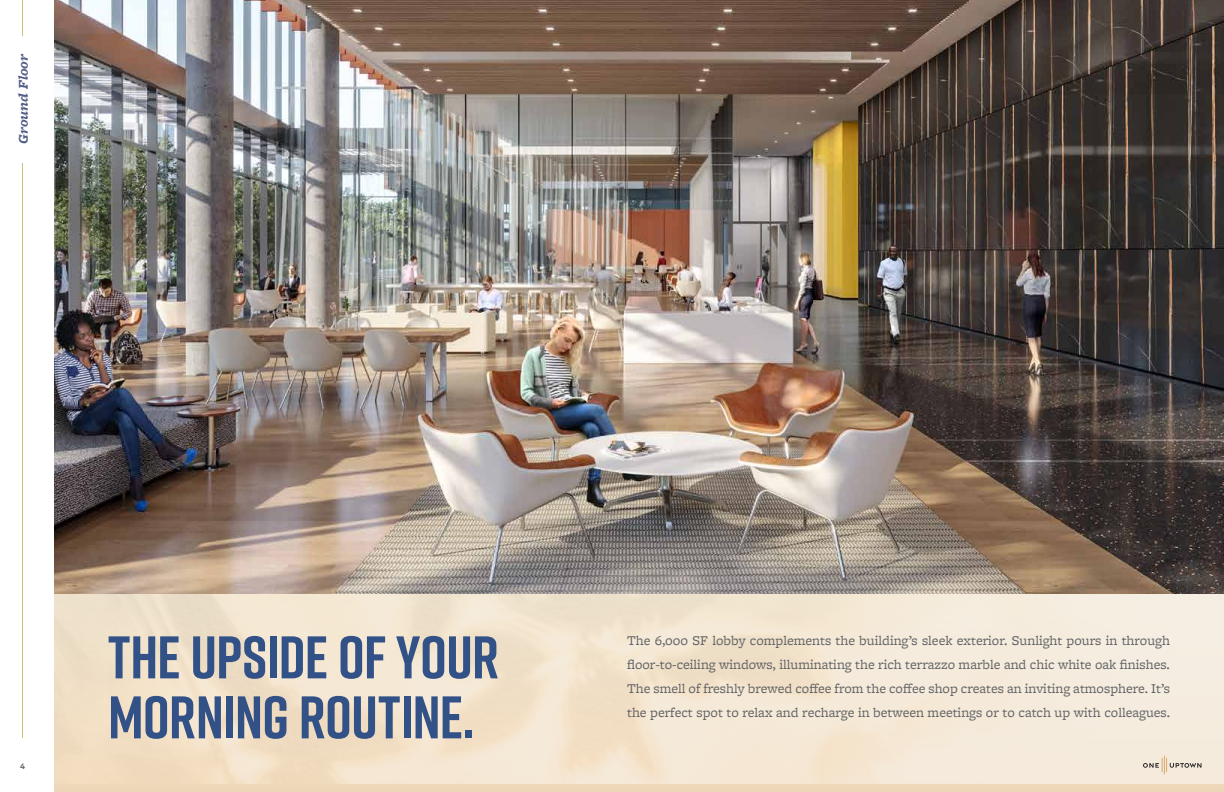
<style>
.page{position:relative;width:1224px;height:792px;background:#fff}
.page>*{position:absolute;margin:0;border:0;box-sizing:border-box;transform-origin:0 0}
.t1{font:700 60px/60px "Rift";letter-spacing:-.015em;color:#325187}
.t2{font:14px/24px "Freight Micro Pro";color:#636466;text-align:justify}
.t3{font:italic 700 14px "Freight Micro Pro";color:#4f5c86}
.t4{font:600 8px "Halyard Display";color:#636466}
</style>
<div class="page">
<img style="left:54px;top:0;width:1170px;height:594px">
<svg style="left:1143px;top:755px;width:59px;height:20px"></svg>
<hr style="left:22px;top:0;width:1px;height:738px;background:#c0b45f">
<div style="left:19px;top:36px;width:9px;height:126px;background:#fff"></div>
<p class="t3" style="left:13px;top:144px;width:92px;rotate:-90deg">Ground Floor</p>
<p class="t4" style="left:20px;top:761px;width:6px">4</p>
<h1 class="t1" style="left:108px;top:626px;width:393px">THE UPSIDE OF YOUR<br>MORNING ROUTINE.</h1>
<p class="t2" style="left:627px;top:628px;width:544px">The 6,000 SF lobby complements the building’s sleek exterior. Sunlight pours in through floor-to-ceiling windows, illuminating the rich terrazzo marble and chic white oak finishes.<br>The smell of freshly brewed coffee from the coffee shop creates an inviting atmosphere. It’s the perfect spot to relax and recharge in between meetings or to catch up with colleagues.</p>
</div>
